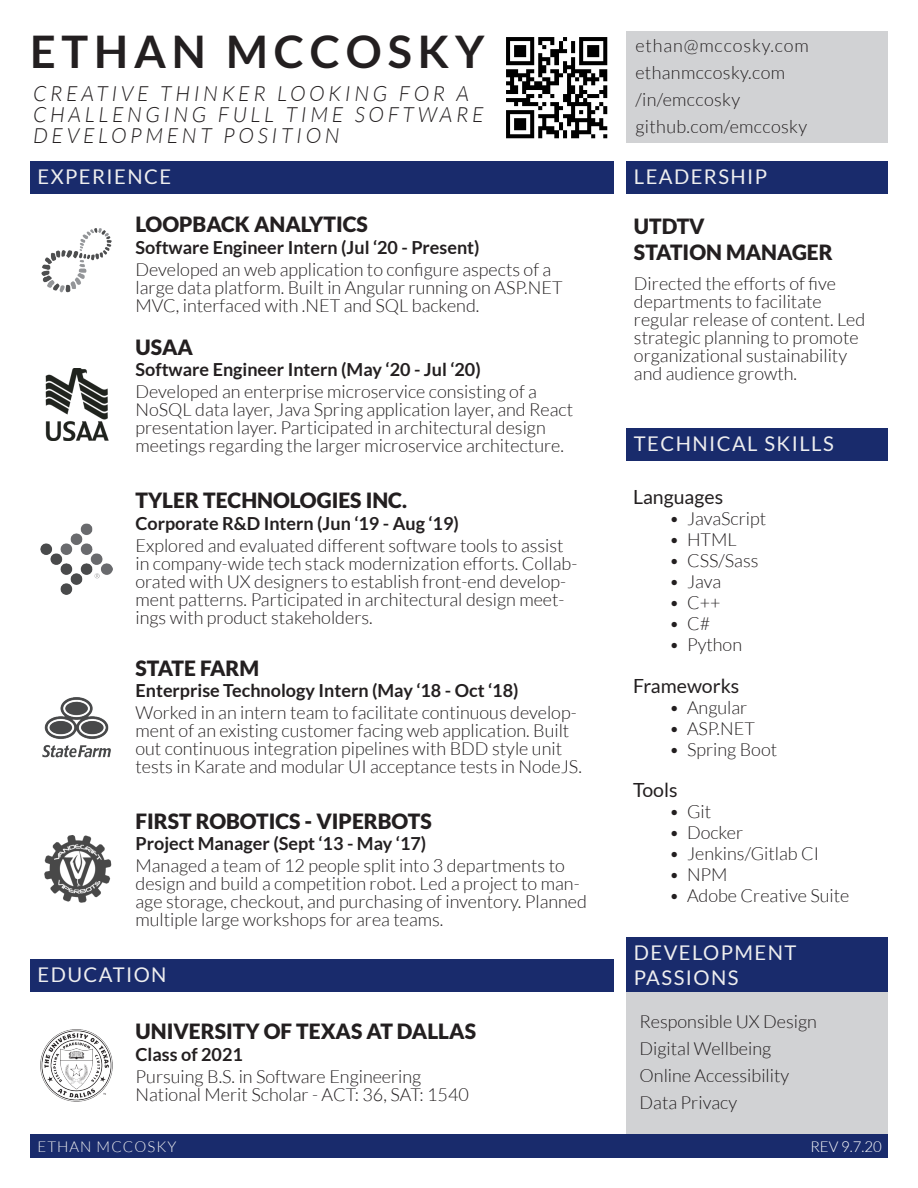
<style>
.page{position:relative;width:918px;height:1188px;background:#fff}
.page>*{position:absolute;margin:0;border:0;box-sizing:border-box;transform-origin:0 0}
.t1{font:700 45px "Lato";letter-spacing:.13em;color:#231f20}
.t2{font:900 21px "Lato";color:#231f20}
.t3{font:italic 300 21px/21px "Lato";letter-spacing:.18em;color:#231f20}
.t4{font:20.25px "Lato";letter-spacing:.07em;color:#eeeeef}
.t5{font:19.5px "Lato";color:#231f20}
.t6{font:300 18px/18px "Lato";color:#231f20}
.t7{font:700 18px "Lato";color:#231f20}
.t8{font:300 18px "Lato";letter-spacing:.02em;color:#231f20}
.t9{font:300 18px "Lato";letter-spacing:.05em;color:#231f20}
.t10{font:300 15px "Lato";letter-spacing:.07em;color:#eeeeef}
.t11{font:300 15px "Lato";color:#fff}
</style>
<div class="page">
<div style="left:626px;top:32px;width:262px;height:111px;background:#d1d2d4"></div>
<img style="left:506px;top:37px;width:102px;height:102px">
<div style="left:30px;top:1134px;width:858px;height:24px;background:#192b6c"></div>
<div style="left:30px;top:959px;width:584px;height:33px;background:#192b6c"></div>
<img style="left:40px;top:1030px;width:72px;height:72px">
<div style="left:30px;top:162px;width:584px;height:32px;background:#192b6c"></div>
<img style="left:44px;top:835px;width:68px;height:68px">
<img style="left:42px;top:697px;width:69px;height:61px">
<img style="left:40px;top:523px;width:72px;height:72px">
<img style="left:45px;top:369px;width:64px;height:72px">
<img style="left:41px;top:228px;width:71px;height:65px">
<div style="left:626px;top:162px;width:262px;height:32px;background:#192b6c"></div>
<div style="left:626px;top:981px;width:262px;height:153px;background:#d1d2d4"></div>
<div style="left:626px;top:938px;width:262px;height:54px;background:#192b6c"></div>
<div style="left:626px;top:429px;width:262px;height:32px;background:#192b6c"></div>
<p class="t1" style="left:30px;top:26px;width:456px">ETHAN MCCOSKY</p>
<p class="t3" style="left:33px;top:84px;width:452px">CREATIVE THINKER LOOKING FOR A<br>CHALLENGING FULL TIME SOFTWARE<br>DEVELOPMENT POSITION</p>
<p class="t4" style="left:38px;top:165px;width:135px">EXPERIENCE</p>
<p class="t2" style="left:136px;top:212px;width:234px">LOOPBACK ANALYTICS</p>
<p class="t6" style="left:136px;top:260px;width:429px">Developed an web application to configure aspects of a large data platform. Built in Angular running on ASP.NET<br>MVC, interfaced with .NET and SQL backend.</p>
<p class="t7" style="left:136px;top:237px;width:346px">Software Engineer Intern (Jul ‘20 - Present)</p>
<p class="t2" style="left:136px;top:335px;width:59px">USAA</p>
<p class="t6" style="left:136px;top:383px;width:439px">Developed an enterprise microservice consisting of a NoSQL data layer, Java Spring application layer, and React presentation layer. Participated in architectural design meetings regarding the larger microservice architecture.</p>
<p class="t7" style="left:136px;top:359px;width:347px">Software Engineer Intern (May ‘20 - Jul ‘20)</p>
<p class="t2" style="left:136px;top:488px;width:273px">TYLER TECHNOLOGIES INC.</p>
<p class="t6" style="left:136px;top:536px;width:444px">Explored and evaluated different software tools to assist in company-wide tech stack modernization efforts. Collab&shy;orated with UX designers to establish front-end develop&shy;ment patterns. Participated in architectural design meet&shy;ings with product stakeholders.</p>
<p class="t7" style="left:136px;top:513px;width:325px">Corporate R&amp;D Intern (Jun ‘19 - Aug ‘19)</p>
<p class="t2" style="left:136px;top:656px;width:125px">STATE FARM</p>
<p class="t6" style="left:136px;top:704px;width:448px">Worked in an intern team to facilitate continuous develop&shy;ment of an existing customer facing web application. Built out continuous integration pipelines with BDD style unit tests in Karate and modular UI acceptance tests in NodeJS.</p>
<p class="t7" style="left:136px;top:680px;width:385px">Enterprise Technology Intern (May ‘18 - Oct ‘18)</p>
<p class="t2" style="left:136px;top:809px;width:298px">FIRST ROBOTICS - VIPERBOTS</p>
<p class="t6" style="left:136px;top:857px;width:453px">Managed a team of 12 people split into 3 departments to design and build a competition robot. Led a project to man&shy;age storage, checkout, and purchasing of inventory. Planned multiple large workshops for area teams.</p>
<p class="t7" style="left:136px;top:833px;width:292px">Project Manager (Sept ‘13 - May ‘17)</p>
<p class="t4" style="left:38px;top:963px;width:131px">EDUCATION</p>
<p class="t2" style="left:136px;top:1019px;width:342px">UNIVERSITY OF TEXAS AT DALLAS</p>
<p class="t6" style="left:136px;top:1068px;width:287px">Pursuing B.S. in Software Engineering</p>
<p class="t6" style="left:136px;top:1086px;width:335px">National Merit Scholar - ACT: 36, SAT: 1540</p>
<p class="t7" style="left:136px;top:1044px;width:109px">Class of 2021</p>
<p class="t9" style="left:635px;top:36px;width:175px">ethan@mccosky.com</p>
<p class="t8" style="left:635px;top:63px;width:151px">ethanmccosky.com</p>
<p class="t8" style="left:635px;top:90px;width:106px">/in/emccosky</p>
<p class="t8" style="left:635px;top:117px;width:173px">github.com/emccosky</p>
<p class="t4" style="left:634px;top:165px;width:135px">LEADERSHIP</p>
<p class="t2" style="left:634px;top:214px;width:72px">UTDTV</p>
<p class="t2" style="left:634px;top:240px;width:200px">STATION MANAGER</p>
<p class="t6" style="left:634px;top:274px;width:233px">Directed the efforts of five departments to facilitate regular release of content. Led strategic planning to promote organizational sustainability and audience growth.</p>
<p class="t4" style="left:634px;top:432px;width:201px">TECHNICAL SKILLS</p>
<p class="t5" style="left:633px;top:486px;width:92px">Languages</p>
<p class="t6" style="left:669px;top:509px;width:99px">• JavaScript</p>
<p class="t6" style="left:669px;top:530px;width:69px">• HTML</p>
<p class="t6" style="left:669px;top:551px;width:91px">• CSS/Sass</p>
<p class="t6" style="left:669px;top:572px;width:54px">• Java</p>
<p class="t6" style="left:669px;top:593px;width:53px">• C++</p>
<p class="t6" style="left:669px;top:614px;width:43px">• C#</p>
<p class="t6" style="left:669px;top:635px;width:75px">• Python</p>
<p class="t5" style="left:633px;top:675px;width:108px">Frameworks</p>
<p class="t6" style="left:669px;top:698px;width:80px">• Angular</p>
<p class="t6" style="left:669px;top:719px;width:87px">• ASP.NET</p>
<p class="t6" style="left:669px;top:740px;width:110px">• Spring Boot</p>
<p class="t5" style="left:633px;top:779px;width:46px">Tools</p>
<p class="t6" style="left:669px;top:803px;width:44px">• Git</p>
<p class="t6" style="left:669px;top:824px;width:76px">• Docker</p>
<p class="t6" style="left:669px;top:845px;width:152px">• Jenkins/Gitlab CI</p>
<p class="t6" style="left:669px;top:866px;width:60px">• NPM</p>
<p class="t6" style="left:669px;top:887px;width:182px">• Adobe Creative Suite</p>
<p class="t4" style="left:634px;top:942px;width:164px">DEVELOPMENT</p>
<p class="t4" style="left:634px;top:966px;width:106px">PASSIONS</p>
<p class="t6" style="left:640px;top:1012px;width:179px">Responsible UX Design</p>
<p class="t6" style="left:640px;top:1039px;width:133px">Digital Wellbeing</p>
<p class="t6" style="left:640px;top:1066px;width:151px">Online Accessibility</p>
<p class="t6" style="left:640px;top:1093px;width:99px">Data Privacy</p>
<p class="t10" style="left:38px;top:1139px;width:140px">ETHAN MCCOSKY</p>
<p class="t11" style="left:810px;top:1139px;width:73px">REV 9.7.20</p>
</div>
